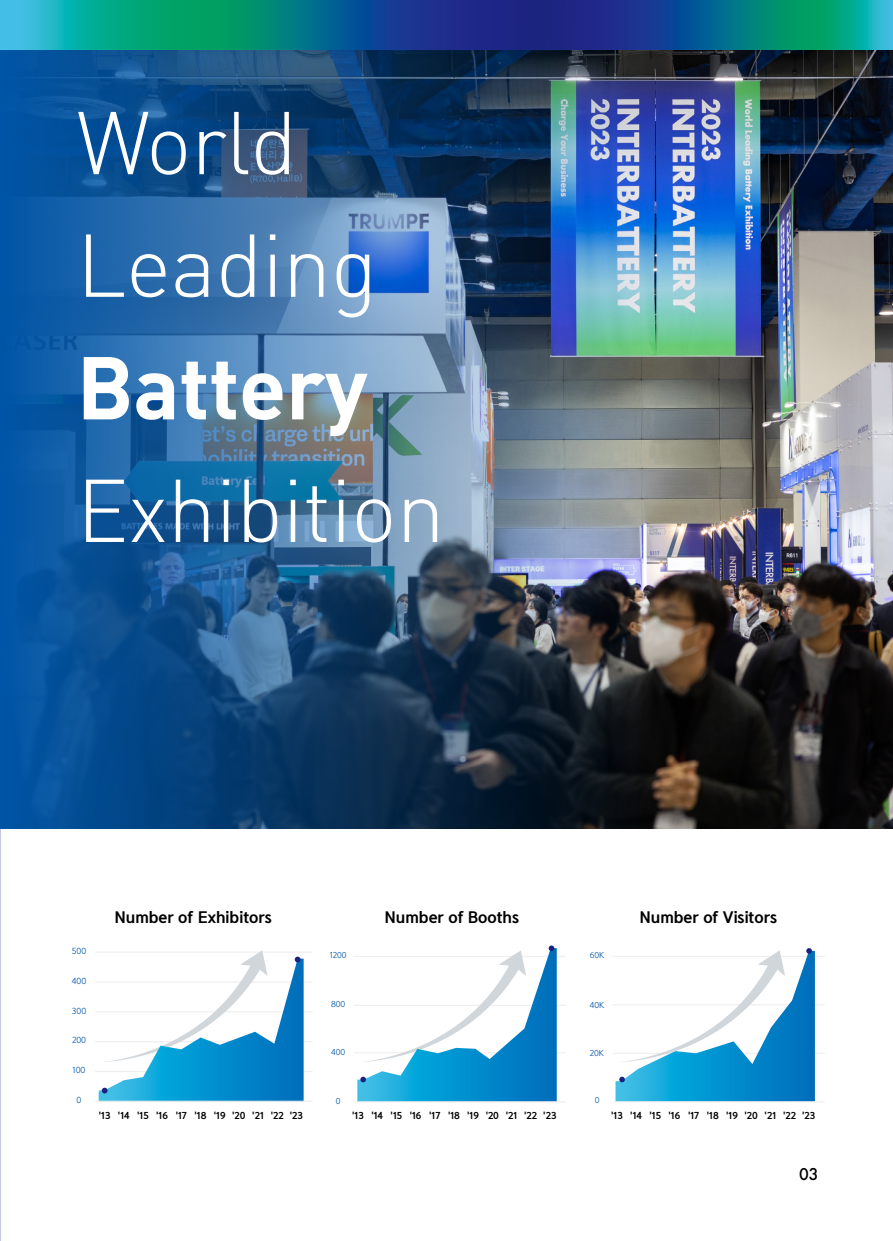
<style>
.page{position:relative;width:893px;height:1241px;background:#fff}
.page>*{position:absolute;margin:0;border:0;box-sizing:border-box;transform-origin:0 0}
.t1{font:300 87.5px/122.5px "DIN Pro";letter-spacing:-.01em;color:#fff}
.t2{font:700 87.5px "DIN Pro";letter-spacing:-.01em;color:#fff}
.t3{font:500 15.75px "Futura";color:#000}
.t4{font:14px "Yoon Gothic Std 780";color:#000}
.t5{font:8.4px "Yoon Gothic Std 780";color:#000}
.t6{font:8.4px "Yoon Gothic Std 740";color:#0055a6}
.t7{font:8.22px "Yoon Gothic Std 740";color:#0055a6}
</style>
<div class="page">
<hr style="left:354px;top:1051px;width:212px;height:2px;background:#efefef">
<hr style="left:354px;top:1004px;width:212px;height:1px;background:#efefef">
<hr style="left:354px;top:955px;width:212px;height:1px;background:#efefef">
<hr style="left:95px;top:1070px;width:218px;height:1px;background:#efefef">
<hr style="left:95px;top:1040px;width:218px;height:2px;background:#efefef">
<hr style="left:95px;top:981px;width:218px;height:1px;background:#efefef">
<hr style="left:95px;top:1011px;width:218px;height:1px;background:#efefef">
<hr style="left:95px;top:951px;width:218px;height:1px;background:#efefef">
<hr style="left:613px;top:1052px;width:212px;height:1px;background:#efefef">
<hr style="left:613px;top:955px;width:212px;height:1px;background:#efefef">
<hr style="left:613px;top:1004px;width:212px;height:1px;background:#efefef">
<img style="left:0;top:479px;width:1px;height:761px">
<img style="left:642px;top:50px;width:251px;height:778px">
<img style="left:0;top:50px;width:642px;height:778px">
<hr style="left:613px;top:1100px;width:212px;height:2px;background:#efefef">
<hr style="left:95px;top:1100px;width:218px;height:1px;background:#efefef">
<svg style="left:99px;top:951px;width:205px;height:150px"></svg>
<hr style="left:354px;top:1101px;width:212px;height:1px;background:#efefef">
<svg style="left:357px;top:945px;width:200px;height:156px"></svg>
<img style="left:0;top:0;width:893px;height:50px">
<svg style="left:615px;top:948px;width:200px;height:153px"></svg>
<h1 class="t1" style="left:76px;top:78px;width:303px">World<br>Leading</h1>
<h1 class="t2" style="left:76px;top:328px;width:293px">Battery</h1>
<h1 class="t1" style="left:76px;top:445px;width:370px">Exhibition</h1>
<p class="t6" style="left:72px;top:945px;width:16px">500</p>
<p class="t6" style="left:72px;top:975px;width:16px">400</p>
<p class="t6" style="left:72px;top:1005px;width:16px">300</p>
<p class="t6" style="left:72px;top:1034px;width:16px">200</p>
<p class="t6" style="left:73px;top:1064px;width:14px">100</p>
<p class="t6" style="left:77px;top:1094px;width:6px">0</p>
<h3 class="t4" style="left:114px;top:906px;width:159px">Number of Exhibitors</h3>
<h3 class="t4" style="left:385px;top:906px;width:136px">Number of Booths</h3>
<h3 class="t4" style="left:639px;top:906px;width:139px">Number of Visitors</h3>
<p class="t5" style="left:99px;top:1108px;width:206px">'13 '14 '15 '16 '17 '18 '19 '20 '21 '22 '23</p>
<p class="t7" style="left:330px;top:949px;width:18px">1200</p>
<p class="t7" style="left:590px;top:949px;width:16px">60K</p>
<p class="t7" style="left:331px;top:998px;width:16px">800</p>
<p class="t7" style="left:590px;top:999px;width:16px">40K</p>
<p class="t7" style="left:331px;top:1046px;width:16px">400</p>
<p class="t7" style="left:590px;top:1047px;width:16px">20K</p>
<p class="t7" style="left:336px;top:1095px;width:6px">0</p>
<p class="t7" style="left:595px;top:1095px;width:6px">0</p>
<p class="t5" style="left:352px;top:1109px;width:206px">'13 '14 '15 '16 '17 '18 '19 '20 '21 '22 '23</p>
<p class="t5" style="left:611px;top:1109px;width:206px">'13 '14 '15 '16 '17 '18 '19 '20 '21 '22 '23</p>
<h2 class="t3" style="left:799px;top:1163px;width:21px">03</h2>
</div>
